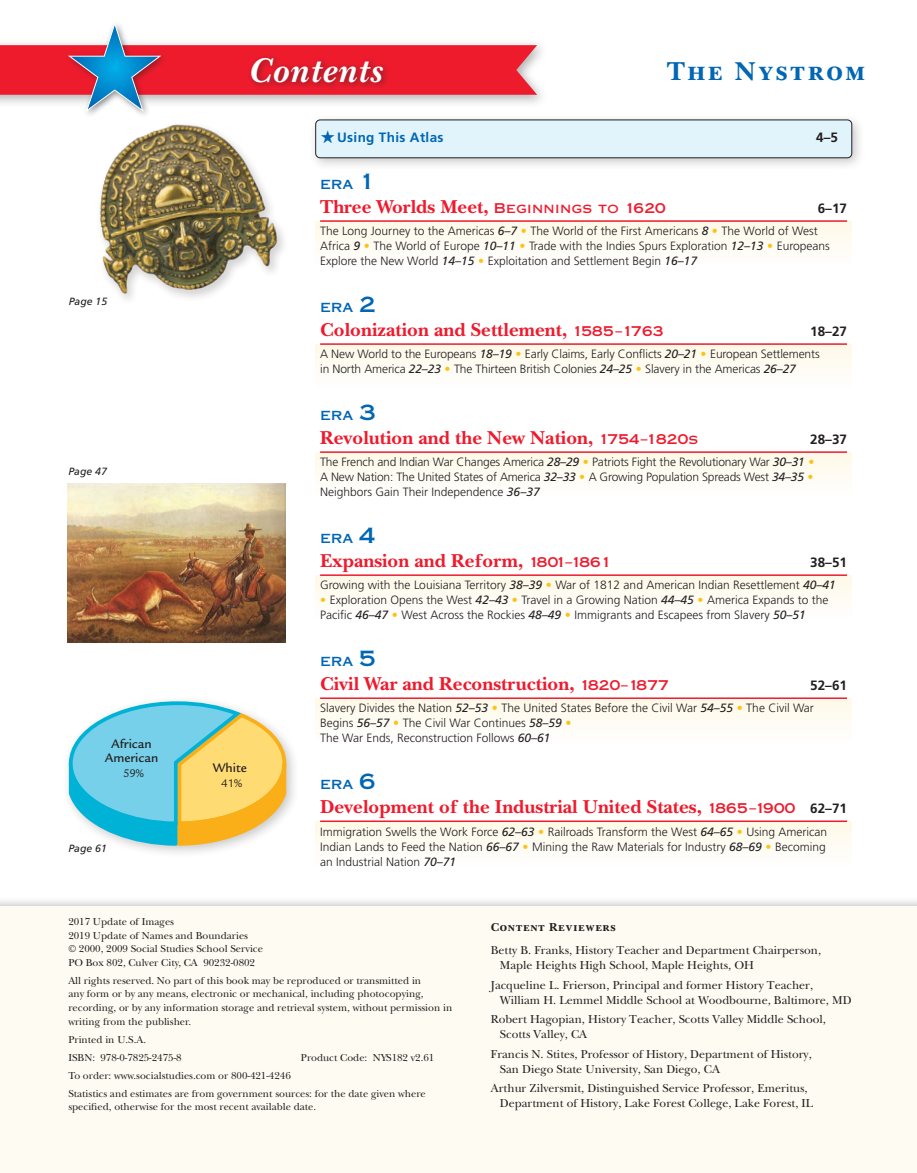
<style>
.page{position:relative;width:917px;height:1173px;background:#fff}
.page>*{position:absolute;margin:0;border:0;box-sizing:border-box;transform-origin:0 0}
.t1{font:italic 700 36px "New Baskerville";letter-spacing:.05em;color:#fff}
.t2{font:27px "New Baskerville Bold SC";letter-spacing:.09em;color:#0166b3}
.t3{font:700 19.5px "New Baskerville";color:#ee1b2d}
.t4{font:15px "Copperplate Thirty One AB";color:#0166b3}
.t5{font:700 13.5px "Frutiger";color:#231f20}
.t6{font:500 13.5px/13.5px "Legacy Sans";color:#231f20;text-align:center}
.t7{font:700 13.5px "Frutiger";letter-spacing:.025em;color:#0166b3}
.t8{font:300 12px/15px "Frutiger";color:#231f20}
.t9{font:12px/15px "New Baskerville";color:#231f20}
.t10{font:12px "New Baskerville Bold SC";letter-spacing:.05em;color:#231f20}
.t11{font:12px "Legacy Sans";color:#231f20}
.t12{font:10.5px/13.5px "New Baskerville";color:#231f20}
.t13{font:italic 10.5px "Frutiger";color:#231f20}
.s1{font-size:21px}
.s2{font-family:"Copperplate Thirty One AB";font-weight:400;font-size:13.5px}
.s3{font-weight:400;font-style:italic}
.s4{color:#fec210}
.s5{font-family:"Frutiger";font-size:13.5px;color:#231f20}
</style>
<div class="page">
<div style="left:315px;top:452px;width:536px;height:44px;background:#fefbf2"></div>
<div style="left:95px;top:121px;width:194px;height:185px;background:#231f20;opacity:.2"></div>
<img style="left:99px;top:124px;width:78px;height:126px">
<div style="left:315px;top:221px;width:536px;height:44px;background:#fefbf2"></div>
<div style="left:0;top:38px;width:548px;height:70px;background:#231f20;opacity:.35"></div>
<svg style="left:0;top:24px;width:537px;height:89px"></svg>
<div style="left:62px;top:694px;width:238px;height:165px;background:#231f20;opacity:.25"></div>
<svg style="left:69px;top:701px;width:217px;height:144px"></svg>
<img style="left:68px;top:484px;width:217px;height:158px">
<div style="left:315px;top:344px;width:536px;height:44px;background:#fefbf2"></div>
<div style="left:315px;top:575px;width:536px;height:44px;background:#fefbf2"></div>
<div style="left:315px;top:698px;width:536px;height:44px;background:#fefbf2"></div>
<div style="left:315px;top:821px;width:536px;height:45px;background:#fefbf2"></div>
<div style="left:0;top:896px;width:916px;height:277px;background:#231f20;opacity:.35"></div>
<div style="left:0;top:906px;width:916px;height:267px;background:#fefbf2"></div>
<div style="left:308px;top:113px;width:557px;height:58px;background:#231f20;opacity:.25"></div>
<div style="left:315px;top:120px;width:536px;height:38px;background:#e1f4fc;border-radius:4px"></div>
<div style="left:315px;top:120px;width:536px;height:38px;border:1px solid #231f20;border-radius:4px"></div>
<hr style="left:320px;top:220px;width:526px;height:2px;background:#ee1b2d">
<hr style="left:320px;top:343px;width:526px;height:2px;background:#ee1b2d">
<hr style="left:320px;top:451px;width:526px;height:2px;background:#ee1b2d">
<hr style="left:320px;top:574px;width:526px;height:2px;background:#ee1b2d">
<hr style="left:320px;top:697px;width:526px;height:2px;background:#ee1b2d">
<hr style="left:320px;top:820px;width:526px;height:2px;background:#ee1b2d">
<p class="t13" style="left:69px;top:295px;width:40px">Page 15</p>
<p class="t13" style="left:68px;top:465px;width:40px">Page 47</p>
<p class="t6" style="left:105px;top:737px;width:55px">African<br>American</p>
<p class="t11" style="left:123px;top:766px;width:22px">59%</p>
<p class="t13" style="left:68px;top:842px;width:40px">Page 61</p>
<h1 class="t1" style="left:247px;top:48px;width:136px">Contents</h1>
<h2 class="t2" style="left:666px;top:56px;width:200px">The Nystrom</h2>
<p class="t6" style="left:213px;top:761px;width:36px">White</p>
<p class="t11" style="left:221px;top:776px;width:22px">41%</p>
<p class="t7" style="left:337px;top:130px;width:108px">Using This Atlas</p>
<p class="t5" style="left:816px;top:130px;width:23px">4–5</p>
<p class="t4" style="left:320px;top:174px;width:57px">era <span class="s1">1</span></p>
<h3 class="t3" style="left:320px;top:195px;width:347px">Three Worlds Meet, <span class="s2">Beginnings to 1620</span></h3>
<p class="t5" style="left:817px;top:200px;width:31px">6–17</p>
<p class="t8" style="left:320px;top:224px;width:511px">The Long Journey to the Americas <span class="s3">6–7</span> <span class="s4">•</span> The World of the First Americans <span class="s3">8</span> <span class="s4">•</span> The World of West<br>Africa <span class="s3">9</span> <span class="s4">•</span> The World of Europe <span class="s3">10–11</span> <span class="s4">•</span> Trade with the Indies Spurs Exploration <span class="s3">12–13</span> <span class="s4">•</span> Europeans<br>Explore the New World <span class="s3">14–15</span> <span class="s4">•</span> Exploitation and Settlement Begin <span class="s3">16–17</span></p>
<p class="t4" style="left:320px;top:297px;width:57px">era <span class="s1">2</span></p>
<h3 class="t3" style="left:320px;top:318px;width:345px">Colonization and Settlement, <span class="s2">1585 –1763</span></h3>
<p class="t5" style="left:810px;top:323px;width:38px">18–27</p>
<p class="t8" style="left:320px;top:347px;width:501px">A New World to the Europeans <span class="s3">18–19</span> <span class="s4">•</span> Early Claims, Early Conflicts <span class="s3">20–21</span> <span class="s4">•</span> European Settlements in North America <span class="s3">22–23</span> <span class="s4">•</span> The Thirteen British Colonies <span class="s3">24–25</span> <span class="s4">•</span> Slavery in the Americas <span class="s3">26–27</span></p>
<p class="t4" style="left:320px;top:405px;width:57px">era <span class="s1">3</span></p>
<h3 class="t3" style="left:320px;top:426px;width:379px">Revolution and the New Nation, <span class="s2">1754–1820s</span></h3>
<p class="t5" style="left:810px;top:431px;width:38px">28–37</p>
<p class="t8" style="left:320px;top:455px;width:495px;text-align:justify">The French and Indian War Changes America <span class="s3">28–29</span> <span class="s4">•</span> Patriots Fight the Revolutionary War <span class="s3">30–31</span> <span class="s4">• </span>A New Nation: The United States of America <span class="s3">32–33</span> <span class="s4">•</span> A Growing Population Spreads West <span class="s3">34–35</span> <span class="s4">• </span>Neighbors Gain Their Independence <span class="s3">36–37</span></p>
<p class="t4" style="left:320px;top:528px;width:57px">era <span class="s1">4</span></p>
<h3 class="t3" style="left:320px;top:549px;width:293px">Expansion and Reform, <span class="s2">1801–1861</span></h3>
<p class="t5" style="left:810px;top:554px;width:38px">38–51</p>
<p class="t8" style="left:320px;top:578px;width:517px">Growing with the Louisiana Territory <span class="s3">38–39</span> <span class="s4">•</span> War of 1812 and American Indian Resettlement <span class="s3">40–41</span></p>
<p class="t8" style="left:320px;top:593px;width:509px"><span class="s4">•</span> Exploration Opens the West <span class="s3">42–43</span> <span class="s4">•</span> Travel in a Growing Nation <span class="s3">44–45</span> <span class="s4">•</span> America Expands to the<br>Pacific <span class="s3">46–47</span> <span class="s4">•</span> West Across the Rockies <span class="s3">48–49</span> <span class="s4">•</span> Immigrants and Escapees from Slavery <span class="s3">50–51</span></p>
<p class="t4" style="left:320px;top:651px;width:57px">era <span class="s1">5</span></p>
<h3 class="t3" style="left:320px;top:672px;width:350px">Civil War and Reconstruction, <span class="s2">1820–1877</span></h3>
<p class="t5" style="left:810px;top:677px;width:38px">52–61</p>
<p class="t8" style="left:320px;top:701px;width:495px">Slavery Divides the Nation <span class="s3">52–53</span> <span class="s4">•</span> The United States Before the Civil War <span class="s3">54–55</span> <span class="s4">•</span> The Civil War<br>Begins <span class="s3">56–57</span> <span class="s4">•</span> The Civil War Continues <span class="s3">58–59</span> <span class="s4">•<br></span>The War Ends, Reconstruction Follows <span class="s3">60–61</span></p>
<p class="t4" style="left:320px;top:774px;width:57px">era <span class="s1">6</span></p>
<h3 class="t3" style="left:320px;top:795px;width:528px">Development of the Industrial United States, <span class="s2">1865 –1900</span> <span class="s5">62–71</span></h3>
<p class="t8" style="left:320px;top:824px;width:508px;text-align:justify">Immigration Swells the Work Force <span class="s3">62–63</span> <span class="s4">•</span> Railroads Transform the West <span class="s3">64–65</span> <span class="s4">•</span> Using American Indian Lands to Feed the Nation <span class="s3">66–67</span> <span class="s4">•</span> Mining the Raw Materials for Industry <span class="s3">68–69</span> <span class="s4">•</span> Becoming an Industrial Nation <span class="s3">70–71</span></p>
<p class="t12" style="left:68px;top:915px;width:196px">2017 Update of Images<br>2019 Update of Names and Boundaries<br>© 2000, 2009 Social Studies School Service PO Box 802, Culver City, CA 90232-0802</p>
<p class="t12" style="left:68px;top:973px;width:385px">All rights reserved. No part of this book may be reproduced or transmitted in<br>any form or by any means, electronic or mechanical, including photocopying, recording, or by any information storage and retrieval system, without permission in writing from the publisher.</p>
<p class="t12" style="left:68px;top:1030px;width:115px;line-height:18px">Printed in U.S.A.<br>ISBN: 978-0-7825-2475-8</p>
<p class="t12" style="left:301px;top:1050px;width:135px">Product Code: NYS182 v2.61</p>
<p class="t12" style="left:68px;top:1066px;width:359px;line-height:18px">To order: www.socialstudies.com or 800-421-4246<br>Statistics and estimates are from government sources: for the date given where</p>
<p class="t12" style="left:68px;top:1099px;width:249px">specified, otherwise for the most recent available date.</p>
<p class="t10" style="left:491px;top:920px;width:126px">Content Reviewers</p>
<p class="t9" style="left:500px;top:942px;width:323px;text-indent:-9px">Betty B. Franks, History Teacher and Department Chairperson,<br>Maple Heights High School, Maple Heights, OH</p>
<p class="t9" style="left:500px;top:977px;width:353px;text-indent:-9px">Jacqueline L. Frierson, Principal and former History Teacher,<br>William H. Lemmel Middle School at Woodbourne, Baltimore, MD</p>
<p class="t9" style="left:500px;top:1011px;width:327px;text-indent:-9px">Robert Hagopian, History Teacher, Scotts Valley Middle School,<br>Scotts Valley, CA</p>
<p class="t9" style="left:500px;top:1046px;width:313px;text-indent:-9px">Francis N. Stites, Professor of History, Department of History,<br>San Diego State University, San Diego, CA</p>
<p class="t9" style="left:500px;top:1080px;width:315px;text-indent:-9px">Arthur Zilversmit, Distinguished Service Professor, Emeritus,<br>Department of History, Lake Forest College, Lake Forest, IL</p>
</div>
